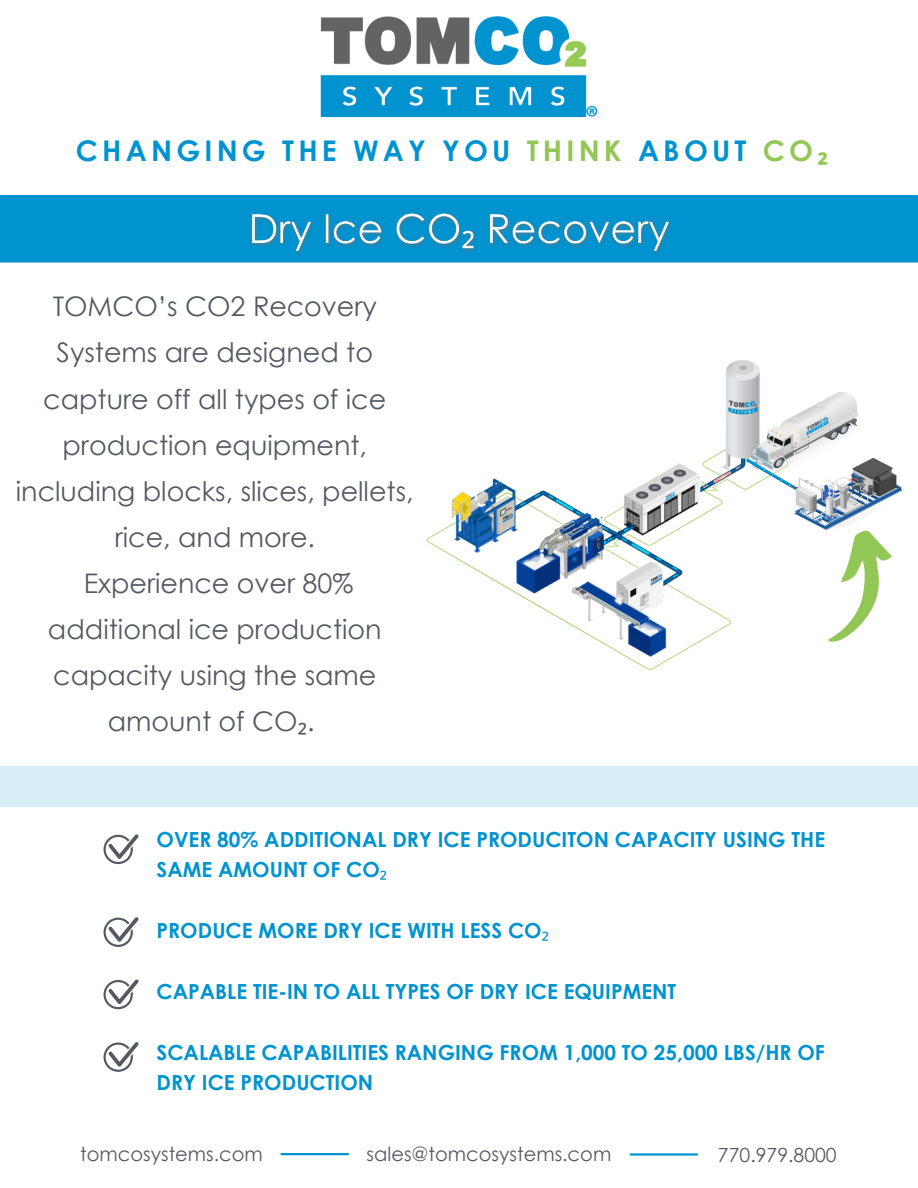
<style>
.page{position:relative;width:918px;height:1188px;background:#fff}
.page>*{position:absolute;margin:0;border:0;box-sizing:border-box;transform-origin:0 0}
.t1{font:700 28.5px "Century Gothic";letter-spacing:.15em;color:#0093d0}
.t2{font:27px/46.2px "Century Gothic";color:#545962;text-align:center}
.t3{font:700 20.85px/30.3px "Century Gothic";color:#0093d0}
.t4{font:19.5px "Century Gothic";color:#545962}
.s1{color:#92c756}
.s2{font-family:"Noto Sans";color:#92c756}
.s3{font-family:"Noto Sans"}
.s4{font-family:"Noto Sans";font-weight:400}
</style>
<div class="page">
<hr style="left:281px;top:1153px;width:67px;height:2px;background:#0093d0">
<hr style="left:631px;top:1153px;width:66px;height:3px;background:#0093d0">
<div style="left:1px;top:195px;width:916px;height:68px;background:#0093d0"></div>
<img style="left:251px;top:213px;width:420px;height:41px">
<svg style="left:104px;top:834px;width:34px;height:30px"></svg>
<svg style="left:104px;top:917px;width:34px;height:30px"></svg>
<svg style="left:104px;top:979px;width:34px;height:30px"></svg>
<div style="left:0;top:766px;width:918px;height:40px;background:#d9eef7"></div>
<img style="left:427px;top:360px;width:333px;height:311px">
<img style="left:794px;top:457px;width:109px;height:72px">
<svg style="left:745px;top:458px;width:4px;height:34px"></svg>
<img style="left:749px;top:371px;width:114px;height:125px">
<svg style="left:823px;top:527px;width:74px;height:115px"></svg>
<svg style="left:104px;top:1042px;width:34px;height:30px"></svg>
<img style="left:321px;top:16px;width:276px;height:102px">
<p class="t1" style="left:76px;top:132px;width:754px">CHANGING THE WAY YOU <span class="s1">THINK</span> ABOUT <span class="s1">CO</span><span class="s2">₂</span></p>
<p class="t2" style="left:16px;top:283px;width:399px">TOMCO’s CO2 Recovery<br>Systems are designed to capture off all types of ice production equipment, including blocks, slices, pellets, rice, and more.</p>
<p class="t2" style="left:48px;top:559px;width:335px">Experience over 80% additional ice production capacity using the same amount of CO<span class="s3">₂</span>.</p>
<p class="t3" style="left:157px;top:824px;width:670px">OVER 80% ADDITIONAL DRY ICE PRODUCITON CAPACITY USING THE<br>SAME AMOUNT OF CO<span class="s4">₂</span></p>
<p class="t3" style="left:157px;top:915px;width:394px">PRODUCE MORE DRY ICE WITH LESS CO<span class="s4">₂</span></p>
<p class="t3" style="left:157px;top:975px;width:521px">CAPABLE TIE-IN TO ALL TYPES OF DRY ICE EQUIPMENT</p>
<p class="t3" style="left:157px;top:1036px;width:670px">SCALABLE CAPABILITIES RANGING FROM 1,000 TO 25,000 LBS/HR OF<br>DRY ICE PRODUCTION</p>
<p class="t4" style="left:80px;top:1141px;width:184px">tomcosystems.com</p>
<p class="t4" style="left:367px;top:1141px;width:246px">sales@tomcosystems.com</p>
<p class="t4" style="left:718px;top:1142px;width:120px">770.979.8000</p>
</div>
